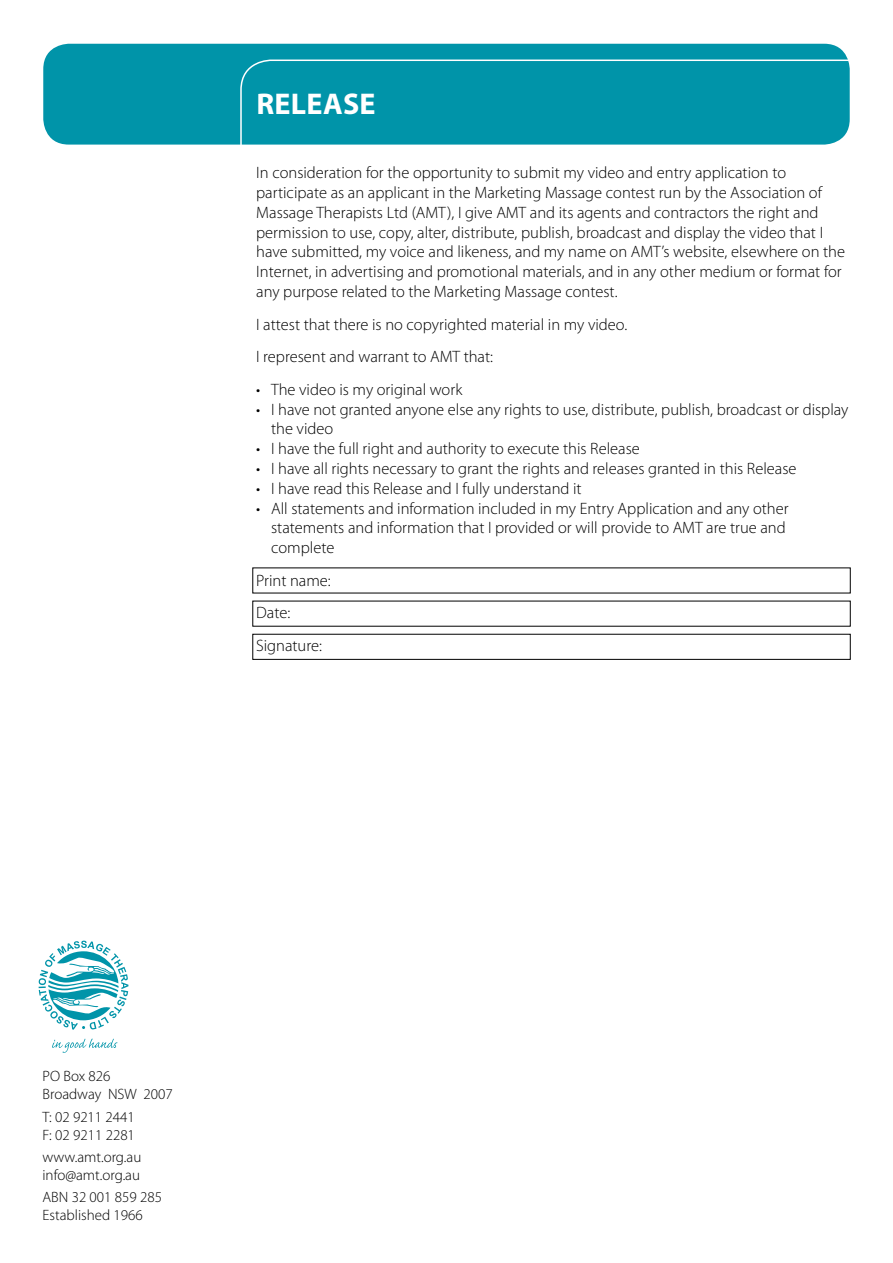
<style>
.page{position:relative;width:893px;height:1263px;background:#fff}
.page>*{position:absolute;margin:0;border:0;box-sizing:border-box;transform-origin:0 0}
.t1{font:700 30px "Myriad Pro";letter-spacing:.01em;color:#fff}
.t2{font:300 16.5px/19.8px "Myriad Pro";color:#000}
.t3{font:300 15px/18px "Myriad Pro";color:#000}
</style>
<div class="page">
<div style="left:43px;top:44px;width:807px;height:101px;background:#0094a9;border-radius:26px"></div>
<svg style="left:240px;top:60px;width:611px;height:600px"></svg>
<svg style="left:52px;top:1038px;width:65px;height:15px"></svg>
<svg style="left:39px;top:941px;width:89px;height:89px"></svg>
<h1 class="t1" style="left:256px;top:84px;width:117px">RELEASE</h1>
<p class="t2" style="left:256px;top:163px;width:590px">In consideration for the opportunity to submit my video and entry application to participate as an applicant in the Marketing Massage contest run by the Association of Massage Therapists Ltd (AMT), I give AMT and its agents and contractors the right and permission to use, copy, alter, distribute, publish, broadcast and display the video that I have submitted, my voice and likeness, and my name on AMT’s website, elsewhere on the Internet, in advertising and promotional materials, and in any other medium or format for any purpose related to the Marketing Massage contest.</p>
<p class="t2" style="left:256px;top:308px;width:373px;line-height:32.5px">I attest that there is no copyrighted material in my video.<br>I represent and warrant to AMT that:</p>
<p class="t2" style="left:256px;top:379px;width:208px">• The video is my original work</p>
<p class="t2" style="left:271px;top:399px;width:579px;text-indent:-15px">• I have not granted anyone else any rights to use, distribute, publish, broadcast or display the video</p>
<p class="t2" style="left:256px;top:439px;width:385px">• I have the full right and authority to execute this Release</p>
<p class="t2" style="left:256px;top:458px;width:542px">• I have all rights necessary to grant the rights and releases granted in this Release</p>
<p class="t2" style="left:256px;top:478px;width:327px">• I have read this Release and I fully understand it</p>
<p class="t2" style="left:271px;top:498px;width:519px;text-indent:-15px">• All statements and information included in my Entry Application and any other statements and information that I provided or will provide to AMT are true and complete</p>
<p class="t2" style="left:256px;top:564px;width:76px;line-height:32.5px">Print name:<br>Date:<br>Signature:</p>
<p class="t3" style="left:43px;top:1067px;width:132px">PO Box 826<br>Broadway NSW 2007</p>
<p class="t3" style="left:43px;top:1107px;width:94px">T: 02 9211 2441<br>F: 02 9211 2281</p>
<p class="t3" style="left:43px;top:1148px;width:100px">www.amt.org.au info@amt.org.au</p>
<p class="t3" style="left:43px;top:1188px;width:121px">ABN 32 001 859 285<br>Established 1966</p>
</div>
